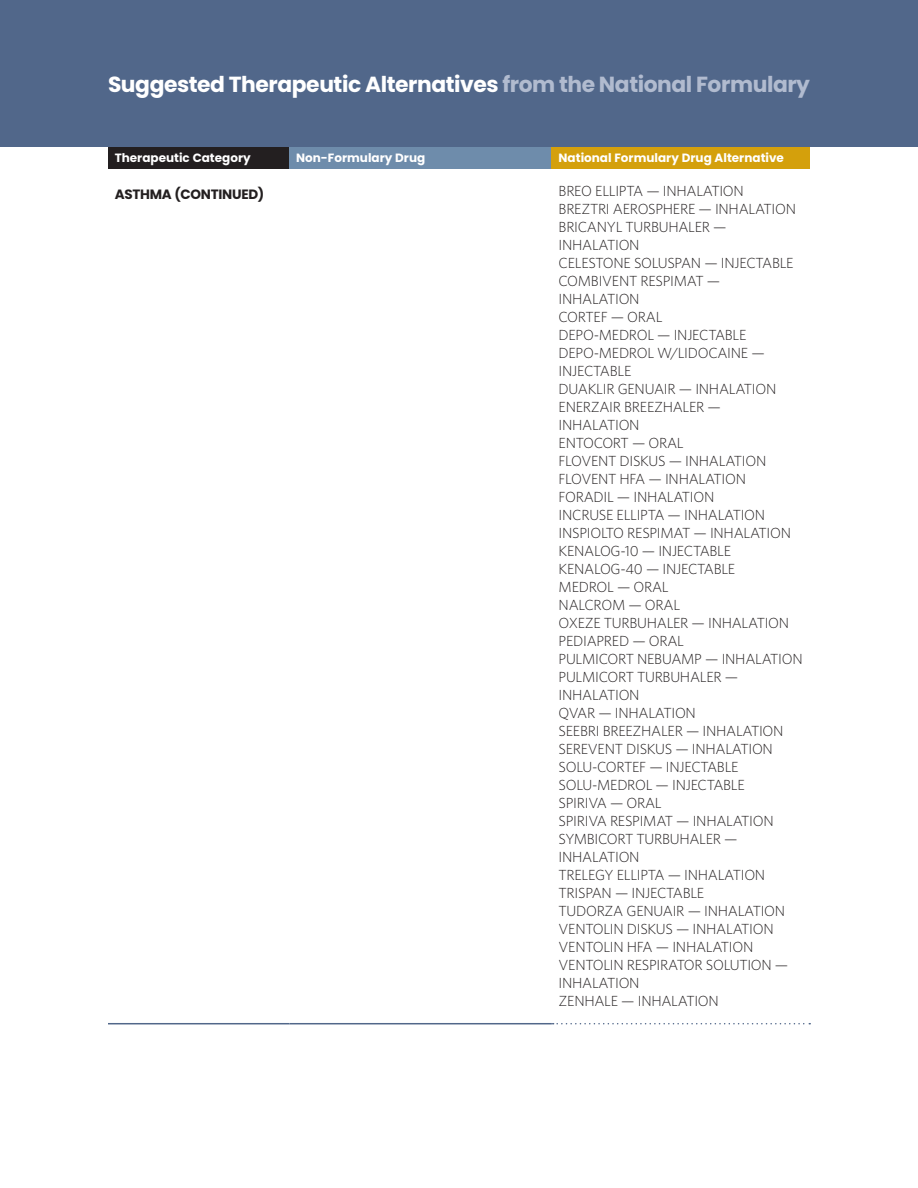
<style>
.page{position:relative;width:918px;height:1188px;background:#fff}
.page>*{position:absolute;margin:0;border:0;box-sizing:border-box;transform-origin:0 0}
.t1{font:700 21.9px "Poppins";letter-spacing:-.02em;color:#fff}
.Drug_Listing{font:300 14.7px/18px "Whitney";letter-spacing:-.02em;color:#231f20}
.Illness{font:700 13.5px "Poppins";letter-spacing:-.02em;color:#231f20}
.Drug_Listing-2{font:700 12px "Poppins";color:#fff}
.s1{color:#b1bbcf}
</style>
<div class="page">
<div style="left:108px;top:146px;width:181px;height:23px;background:#231f20"></div>
<div style="left:289px;top:146px;width:263px;height:23px;background:#6e8cab"></div>
<div style="left:552px;top:146px;width:258px;height:23px;background:#d4a00c"></div>
<svg style="left:553px;top:1023px;width:257px;height:1px"></svg>
<hr style="left:108px;top:1023px;width:181px;height:1px;background:#51678a">
<hr style="left:289px;top:1023px;width:263px;height:1px;background:#51678a">
<div style="left:0;top:0;width:918px;height:146px;background:#51678a"></div>
<p class="t1" style="left:108px;top:72px;width:704px">Suggested Therapeutic Alternatives <span class="s1">from the National Formulary</span></p>
<p class="Drug_Listing-2" style="left:115px;top:151px;width:138px">Therapeutic Category</p>
<p class="Drug_Listing-2" style="left:296px;top:151px;width:131px">Non-Formulary Drug</p>
<p class="Drug_Listing-2" style="left:559px;top:151px;width:227px">National Formulary Drug Alternative</p>
<p class="Illness" style="left:115px;top:186px;width:151px">ASTHMA (CONTINUED)</p>
<p class="Drug_Listing" style="left:559px;top:182px;width:187px">BREO ELLIPTA — INHALATION</p>
<p class="Drug_Listing" style="left:559px;top:200px;width:239px">BREZTRI AEROSPHERE — INHALATION</p>
<p class="Drug_Listing" style="left:559px;top:218px;width:170px">BRICANYL TURBUHALER —<br>INHALATION</p>
<p class="Drug_Listing" style="left:559px;top:254px;width:237px">CELESTONE SOLUSPAN — INJECTABLE</p>
<p class="Drug_Listing" style="left:559px;top:272px;width:163px">COMBIVENT RESPIMAT —<br>INHALATION</p>
<p class="Drug_Listing" style="left:559px;top:308px;width:105px">CORTEF — ORAL</p>
<p class="Drug_Listing" style="left:559px;top:326px;width:189px">DEPO-MEDROL — INJECTABLE</p>
<p class="Drug_Listing" style="left:559px;top:344px;width:208px">DEPO-MEDROL W/LIDOCAINE —<br>INJECTABLE</p>
<p class="Drug_Listing" style="left:559px;top:380px;width:219px">DUAKLIR GENUAIR — INHALATION</p>
<p class="Drug_Listing" style="left:559px;top:398px;width:164px">ENERZAIR BREEZHALER —<br>INHALATION</p>
<p class="Drug_Listing" style="left:559px;top:434px;width:127px">ENTOCORT — ORAL</p>
<p class="Drug_Listing" style="left:559px;top:452px;width:209px">FLOVENT DISKUS — INHALATION</p>
<p class="Drug_Listing" style="left:559px;top:470px;width:189px">FLOVENT HFA — INHALATION</p>
<p class="Drug_Listing" style="left:559px;top:488px;width:157px">FORADIL — INHALATION</p>
<p class="Drug_Listing" style="left:559px;top:506px;width:208px">INCRUSE ELLIPTA — INHALATION</p>
<p class="Drug_Listing" style="left:559px;top:524px;width:234px">INSPIOLTO RESPIMAT — INHALATION</p>
<p class="Drug_Listing" style="left:559px;top:542px;width:174px">KENALOG-10 — INJECTABLE</p>
<p class="Drug_Listing" style="left:559px;top:560px;width:178px">KENALOG-40 — INJECTABLE</p>
<p class="Drug_Listing" style="left:559px;top:578px;width:112px">MEDROL — ORAL</p>
<p class="Drug_Listing" style="left:559px;top:596px;width:123px">NALCROM — ORAL</p>
<p class="Drug_Listing" style="left:559px;top:614px;width:232px">OXEZE TURBUHALER — INHALATION</p>
<p class="Drug_Listing" style="left:559px;top:632px;width:127px">PEDIAPRED — ORAL</p>
<p class="Drug_Listing" style="left:559px;top:650px;width:246px">PULMICORT NEBUAMP — INHALATION</p>
<p class="Drug_Listing" style="left:559px;top:668px;width:181px">PULMICORT TURBUHALER —<br>INHALATION</p>
<p class="Drug_Listing" style="left:559px;top:704px;width:139px">QVAR — INHALATION</p>
<p class="Drug_Listing" style="left:559px;top:722px;width:226px">SEEBRI BREEZHALER — INHALATION</p>
<p class="Drug_Listing" style="left:559px;top:740px;width:216px">SEREVENT DISKUS — INHALATION</p>
<p class="Drug_Listing" style="left:559px;top:758px;width:181px">SOLU-CORTEF — INJECTABLE</p>
<p class="Drug_Listing" style="left:559px;top:776px;width:188px">SOLU-MEDROL — INJECTABLE</p>
<p class="Drug_Listing" style="left:559px;top:794px;width:105px">SPIRIVA — ORAL</p>
<p class="Drug_Listing" style="left:559px;top:812px;width:217px">SPIRIVA RESPIMAT — INHALATION</p>
<p class="Drug_Listing" style="left:559px;top:830px;width:180px">SYMBICORT TURBUHALER —<br>INHALATION</p>
<p class="Drug_Listing" style="left:559px;top:866px;width:208px">TRELEGY ELLIPTA — INHALATION</p>
<p class="Drug_Listing" style="left:559px;top:884px;width:147px">TRISPAN — INJECTABLE</p>
<p class="Drug_Listing" style="left:559px;top:902px;width:228px">TUDORZA GENUAIR — INHALATION</p>
<p class="Drug_Listing" style="left:559px;top:920px;width:217px">VENTOLIN DISKUS — INHALATION</p>
<p class="Drug_Listing" style="left:559px;top:938px;width:196px">VENTOLIN HFA — INHALATION</p>
<p class="Drug_Listing" style="left:559px;top:956px;width:231px">VENTOLIN RESPIRATOR SOLUTION —<br>INHALATION</p>
<p class="Drug_Listing" style="left:559px;top:992px;width:162px">ZENHALE — INHALATION</p>
</div>
